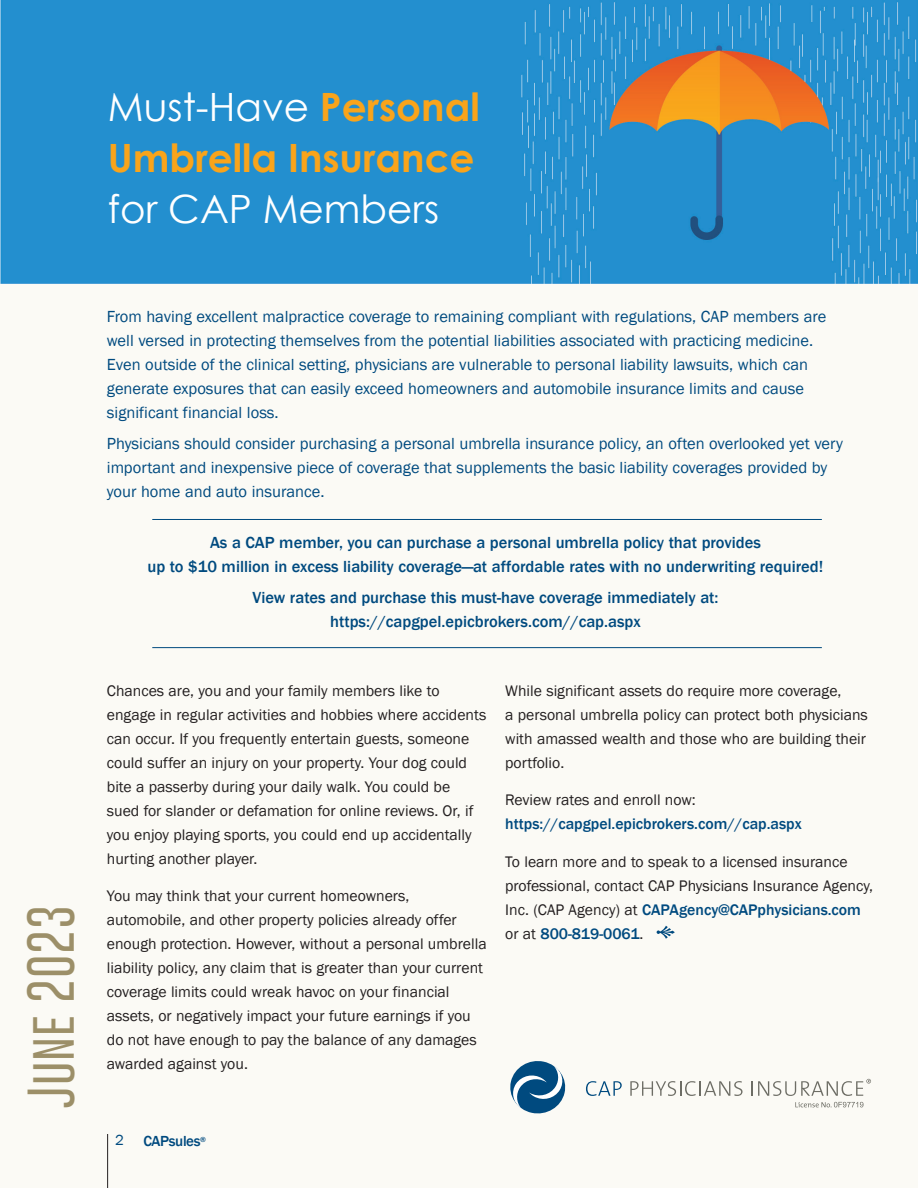
<style>
.page{position:relative;width:918px;height:1188px;background:#fbfaf5}
.page>*{position:absolute;margin:0;border:0;box-sizing:border-box;transform-origin:0 0}
.t1{font:100 48px "Gobold";letter-spacing:.025em;color:#9c8f68}
.t2{font:700 39px/51px "Century Gothic";color:#f9a41b}
.t3{font:39px "Century Gothic";color:#fff}
.t4{font:16.5px/24px "Franklin Gothic";color:#004a7f}
.t5{font:500 16.5px/24px "Franklin Gothic";color:#004a7f;text-align:center}
.t6{font:15.75px/24px "Franklin Gothic";color:#231f20}
.t7{font:500 15.75px "Franklin Gothic";color:#004a7f}
.t8{font:500 15px "Franklin Gothic";letter-spacing:-.025em;color:#004a7f}
.t9{font:15px "Franklin Gothic";color:#004a7f}
.t10{font:500 7.5px "Franklin Gothic";color:#004a7f}
.s1{font-weight:400;color:#fff}
.s2{font-weight:500;color:#004a7f}
</style>
<div class="page">
<hr style="left:107px;top:1134px;width:1px;height:54px;background:#231f20">
<svg style="left:657px;top:926px;width:18px;height:13px"></svg>
<svg style="left:510px;top:1061px;width:56px;height:52px"></svg>
<svg style="left:586px;top:1081px;width:36px;height:15px"></svg>
<svg style="left:630px;top:1081px;width:113px;height:15px"></svg>
<svg style="left:795px;top:1102px;width:68px;height:5px"></svg>
<svg style="left:752px;top:1079px;width:119px;height:17px"></svg>
<img style="left:0;top:0;width:918px;height:283px">
<hr style="left:152px;top:519px;width:670px;height:1px;background:#004a7f">
<hr style="left:152px;top:647px;width:670px;height:1px;background:#004a7f">
<h2 class="t2" style="left:108px;top:79px;width:373px"><span class="s1">Must-Have</span> Personal<br>Umbrella Insurance</h2>
<h2 class="t3" style="left:108px;top:181px;width:333px">for CAP Members</h2>
<h1 class="t1" style="left:20px;top:1108px;width:205px;rotate:-90deg">June 2023</h1>
<p class="t4" style="left:107px;top:305px;width:721px">From having excellent malpractice coverage to remaining compliant with regulations, CAP members are well versed in protecting themselves from the potential liabilities associated with practicing medicine.<br>Even outside of the clinical setting, physicians are vulnerable to personal liability lawsuits, which can generate exposures that can easily exceed homeowners and automobile insurance limits and cause significant financial loss.</p>
<p class="t4" style="left:107px;top:432px;width:738px">Physicians should consider purchasing a personal umbrella insurance policy, an often overlooked yet very important and inexpensive piece of coverage that supplements the basic liability coverages provided by your home and auto insurance.</p>
<p class="t5" style="left:148px;top:531px;width:677px">As a CAP member, you can purchase a personal umbrella policy that provides<br>up to $10 million in excess liability coverage—at affordable rates with no underwriting required!</p>
<p class="t5" style="left:252px;top:585px;width:467px">View rates and purchase this must-have coverage immediately at: https://capgpel.epicbrokers.com//cap.aspx</p>
<p class="t6" style="left:107px;top:679px;width:381px">Chances are, you and your family members like to engage in regular activities and hobbies where accidents can occur. If you frequently entertain guests, someone could suffer an injury on your property. Your dog could bite a passerby during your daily walk. You could be sued for slander or defamation for online reviews. Or, if you enjoy playing sports, you could end up accidentally hurting another player.</p>
<p class="t6" style="left:107px;top:884px;width:381px">You may think that your current homeowners, automobile, and other property policies already offer enough protection. However, without a personal umbrella liability policy, any claim that is greater than your current coverage limits could wreak havoc on your financial assets, or negatively impact your future earnings if you do not have enough to pay the balance of any damages awarded against you.</p>
<p class="t6" style="left:505px;top:679px;width:364px">While significant assets do require more coverage,<br>a personal umbrella policy can protect both physicians with amassed wealth and those who are building their portfolio.</p>
<p class="t6" style="left:505px;top:788px;width:192px">Review rates and enroll now:</p>
<p class="t7" style="left:505px;top:814px;width:298px">https://capgpel.epicbrokers.com//cap.aspx</p>
<p class="t6" style="left:505px;top:850px;width:370px">To learn more and to speak to a licensed insurance professional, contact CAP Physicians Insurance Agency, Inc. (CAP Agency) at <span class="s2">CAPAgency@CAPphysicians.com </span>or at <span class="s2">800-819-0061</span>.</p>
<p class="t9" style="left:115px;top:1131px;width:10px">2</p>
<p class="t10" style="left:200px;top:1135px;width:7px">®</p>
<p class="t8" style="left:143px;top:1132px;width:59px">CAPsules</p>
</div>
